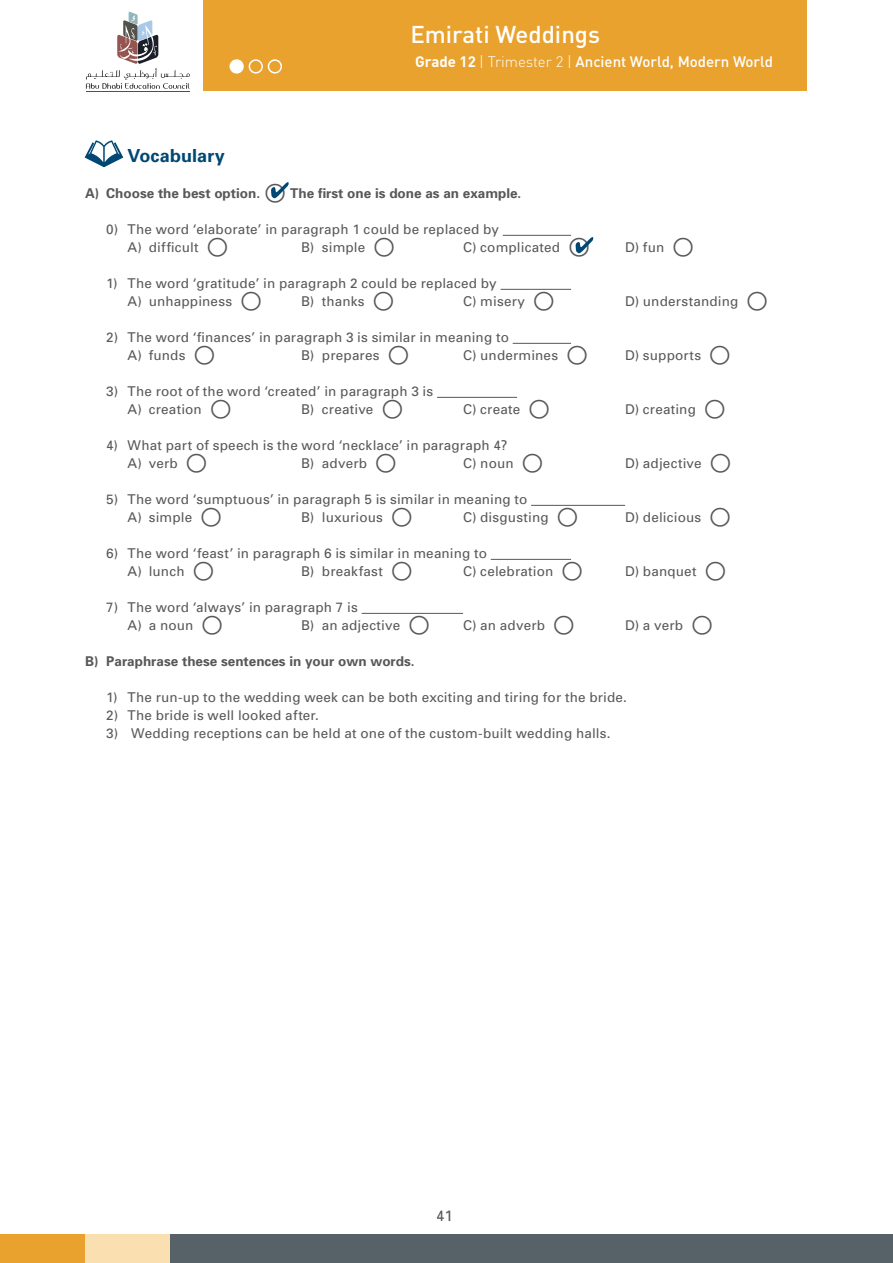
<style>
.page{position:relative;width:893px;height:1263px;background:#fff}
.page>*{position:absolute;margin:0;border:0;box-sizing:border-box;transform-origin:0 0}
.t1{font:500 24px "DIN";color:#fff}
.Task_Title{font:700 18px "Univers";letter-spacing:.005em;color:#004873}
.t2{font:500 15px "DIN";color:#fff}
.t3{font:15px "Univers";color:#57585a}
.Body_Indent__1_2_3{font:13.5px "Univers";letter-spacing:.015em;color:#57585a}
.Body_Indent__A_B_C{font:13.5px "Univers";letter-spacing:.015em;color:#57585a}
.Body_Indent{font:13.5px "Univers";letter-spacing:.01em;color:#57585a}
.t4{font:700 13.5px "Univers";color:#57585a}
.s1{font-weight:700}
.s2{font-weight:300}
</style>
<div class="page">
<div style="left:203px;top:0;width:604px;height:90px;background:#eaa22e"></div>
<hr style="left:86px;top:91px;width:104px;height:1px;background:#53524a">
<svg style="left:86px;top:12px;width:104px;height:77px"></svg>
<div style="left:0;top:1235px;width:85px;height:28px;background:#eaa22e"></div>
<div style="left:85px;top:1235px;width:85px;height:28px;background:#fae0b1"></div>
<div style="left:170px;top:1235px;width:723px;height:28px;background:#566268"></div>
<hr style="left:503px;top:235px;width:68px;height:1px;background:#57585a">
<hr style="left:501px;top:289px;width:70px;height:1px;background:#57585a">
<hr style="left:513px;top:343px;width:58px;height:1px;background:#57585a">
<hr style="left:437px;top:397px;width:80px;height:1px;background:#57585a">
<hr style="left:531px;top:505px;width:94px;height:1px;background:#57585a">
<hr style="left:491px;top:559px;width:80px;height:1px;background:#57585a">
<hr style="left:362px;top:613px;width:101px;height:1px;background:#57585a">
<svg style="left:85px;top:140px;width:38px;height:27px"></svg>
<div style="left:249px;top:59px;width:14px;height:15px;border:2px solid #fff;border-radius:50%"></div>
<div style="left:230px;top:60px;width:13px;height:13px;background:#fff;border-radius:50%"></div>
<div style="left:229px;top:59px;width:15px;height:15px;border:2px solid #fff;border-radius:50%"></div>
<div style="left:268px;top:59px;width:14px;height:15px;border:2px solid #fff;border-radius:50%"></div>
<svg style="left:271px;top:182px;width:18px;height:17px"></svg>
<svg style="left:575px;top:237px;width:18px;height:17px"></svg>
<h1 class="t1" style="left:410px;top:18px;width:191px">Emirati Weddings</h1>
<p class="t2" style="left:415px;top:52px;width:360px"><span class="s1">Grade 12</span> <span class="s2">| Trimester 2 |</span> Ancient World, Modern World</p>
<p class="Task_Title" style="left:128px;top:144px;width:99px">Vocabulary</p>
<p class="t4" style="left:85px;top:185px;width:177px">A) Choose the best option.</p>
<p class="t4" style="left:290px;top:185px;width:233px">The first one is done as an example.</p>
<p class="Body_Indent__1_2_3" style="left:106px;top:221px;width:394px">0) The word ‘elaborate’ in paragraph 1 could be replaced by</p>
<p class="Body_Indent__A_B_C" style="left:128px;top:239px;width:73px">A) difficult</p>
<p class="Body_Indent__A_B_C" style="left:301px;top:239px;width:66px">B) simple</p>
<p class="Body_Indent__A_B_C" style="left:463px;top:239px;width:99px">C) complicated</p>
<p class="Body_Indent__A_B_C" style="left:625px;top:239px;width:41px">D) fun</p>
<p class="Body_Indent__1_2_3" style="left:106px;top:275px;width:392px">1) The word ‘gratitude’ in paragraph 2 could be replaced by</p>
<p class="Body_Indent__A_B_C" style="left:128px;top:293px;width:106px">A) unhappiness</p>
<p class="Body_Indent__A_B_C" style="left:301px;top:293px;width:65px">B) thanks</p>
<p class="Body_Indent__A_B_C" style="left:463px;top:293px;width:64px">C) misery</p>
<p class="Body_Indent__A_B_C" style="left:625px;top:293px;width:115px">D) understanding</p>
<p class="Body_Indent__1_2_3" style="left:106px;top:329px;width:404px">2) The word ‘finances’ in paragraph 3 is similar in meaning to</p>
<p class="Body_Indent__A_B_C" style="left:128px;top:347px;width:60px">A) funds</p>
<p class="Body_Indent__A_B_C" style="left:301px;top:347px;width:80px">B) prepares</p>
<p class="Body_Indent__A_B_C" style="left:463px;top:347px;width:97px">C) undermines</p>
<p class="Body_Indent__A_B_C" style="left:625px;top:347px;width:78px">D) supports</p>
<p class="Body_Indent__1_2_3" style="left:106px;top:383px;width:328px">3) The root of the word ‘created’ in paragraph 3 is</p>
<p class="Body_Indent__A_B_C" style="left:128px;top:401px;width:76px">A) creation</p>
<p class="Body_Indent__A_B_C" style="left:301px;top:401px;width:74px">B) creative</p>
<p class="Body_Indent__A_B_C" style="left:463px;top:401px;width:59px">C) create</p>
<p class="Body_Indent__A_B_C" style="left:625px;top:401px;width:72px">D) creating</p>
<p class="Body_Indent__1_2_3" style="left:106px;top:437px;width:403px">4) What part of speech is the word ‘necklace’ in paragraph 4?</p>
<p class="Body_Indent__A_B_C" style="left:128px;top:455px;width:52px">A) verb</p>
<p class="Body_Indent__A_B_C" style="left:301px;top:455px;width:68px">B) adverb</p>
<p class="Body_Indent__A_B_C" style="left:463px;top:455px;width:52px">C) noun</p>
<p class="Body_Indent__A_B_C" style="left:625px;top:455px;width:78px">D) adjective</p>
<p class="Body_Indent__1_2_3" style="left:106px;top:491px;width:423px">5) The word ‘sumptuous’ in paragraph 5 is similar in meaning to</p>
<p class="Body_Indent__A_B_C" style="left:128px;top:509px;width:66px">A) simple</p>
<p class="Body_Indent__A_B_C" style="left:301px;top:509px;width:83px">B) luxurious</p>
<p class="Body_Indent__A_B_C" style="left:463px;top:509px;width:87px">C) disgusting</p>
<p class="Body_Indent__A_B_C" style="left:625px;top:509px;width:78px">D) delicious</p>
<p class="Body_Indent__1_2_3" style="left:106px;top:545px;width:382px">6) The word ‘feast’ in paragraph 6 is similar in meaning to</p>
<p class="Body_Indent__A_B_C" style="left:128px;top:563px;width:59px">A) lunch</p>
<p class="Body_Indent__A_B_C" style="left:301px;top:563px;width:83px">B) breakfast</p>
<p class="Body_Indent__A_B_C" style="left:463px;top:563px;width:92px">C) celebration</p>
<p class="Body_Indent__A_B_C" style="left:625px;top:563px;width:73px">D) banquet</p>
<p class="Body_Indent__1_2_3" style="left:106px;top:599px;width:253px">7) The word ‘always’ in paragraph 7 is</p>
<p class="Body_Indent__A_B_C" style="left:128px;top:617px;width:67px">A) a noun</p>
<p class="Body_Indent__A_B_C" style="left:301px;top:617px;width:101px">B) an adjective</p>
<p class="Body_Indent__A_B_C" style="left:463px;top:617px;width:83px">C) an adverb</p>
<p class="Body_Indent__A_B_C" style="left:625px;top:617px;width:60px">D) a verb</p>
<p class="t4" style="left:85px;top:653px;width:331px">B) Paraphrase these sentences in your own words.</p>
<p class="Body_Indent" style="left:106px;top:689px;width:522px">1) The run-up to the wedding week can be both exciting and tiring for the bride.</p>
<p class="Body_Indent" style="left:106px;top:707px;width:214px">2) The bride is well looked after.</p>
<p class="Body_Indent" style="left:106px;top:725px;width:506px">3) Wedding receptions can be held at one of the custom-built wedding halls.</p>
<p class="t3" style="left:436px;top:1206px;width:18px">41</p>
</div>
